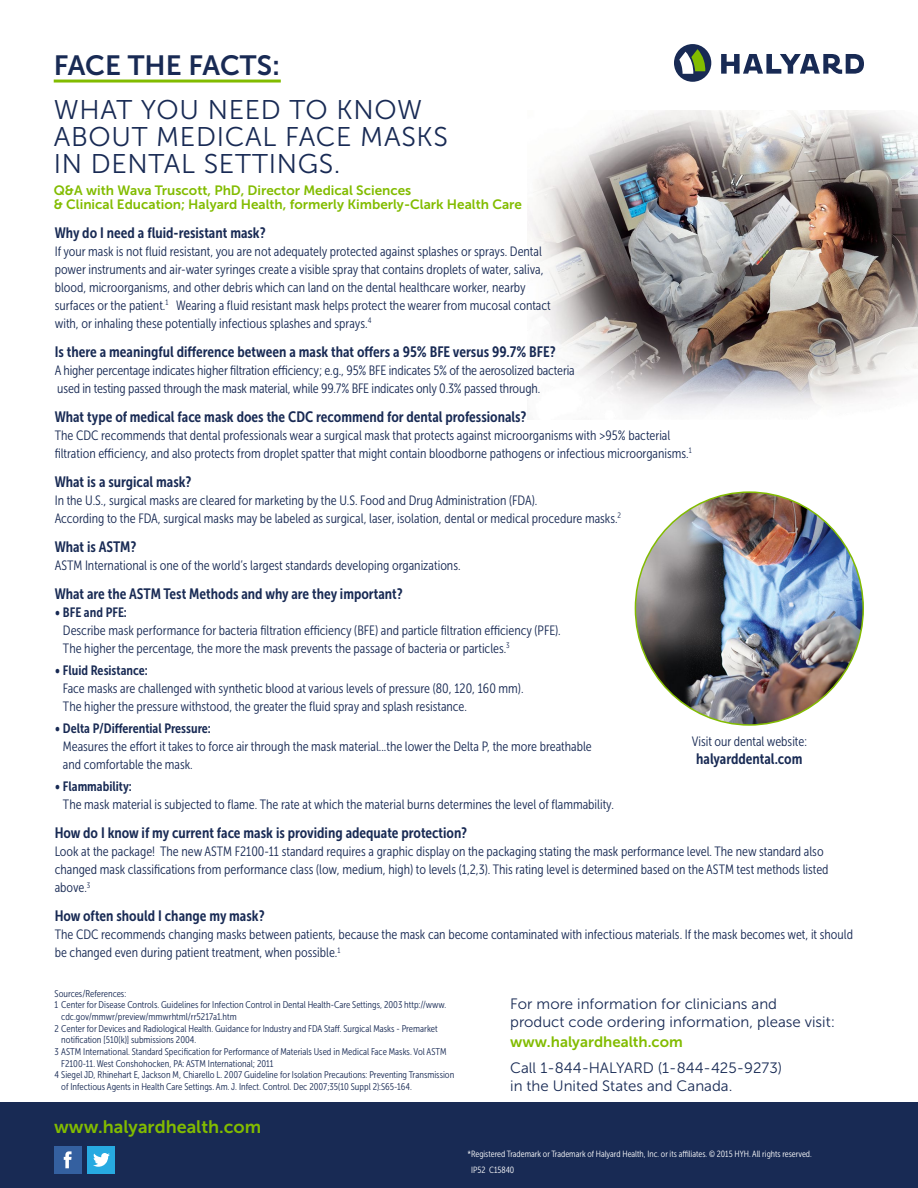
<style>
.page{position:relative;width:918px;height:1188px;background:#fff}
.page>*{position:absolute;margin:0;border:0;box-sizing:border-box;transform-origin:0 0}
.t1{font:27.75px "Museo Sans 700";color:#182a54}
.t2{font:27px/27px "Museo Sans 300";letter-spacing:.025em;color:#182a54}
.t3{font:18px "Museo Sans 700";color:#82bc00}
.t4{font:15px "Museo Sans Cond 700";color:#182a54}
.t5{font:15px/18px "Museo Sans 300";color:#182a54}
.t6{font:15px "Museo Sans 700";color:#82bc00}
.t7{font:13.5px/18px "Museo Sans Cond 300";color:#182a54}
.t8{font:13.5px/13.8px "Museo Sans 700";color:#82bc00}
.t9{font:13.5px "Museo Sans Cond 700";color:#182a54}
.t10{font:9.75px "Museo Sans Cond 300";color:#182a54}
.t11{font:9px "Museo Sans Cond 300";color:#fff}
</style>
<div class="page">
<img style="left:527px;top:110px;width:391px;height:310px">
<div style="left:674px;top:44px;width:37px;height:38px;background:#182a54;border-radius:50%"></div>
<svg style="left:679px;top:49px;width:26px;height:25px"></svg>
<svg style="left:721px;top:54px;width:143px;height:20px"></svg>
<hr style="left:54px;top:80px;width:227px;height:3px;background:#82bc00">
<div style="left:0;top:1103px;width:918px;height:85px;background:#182a54"></div>
<div style="left:54px;top:1146px;width:27px;height:27px;background:#3460a0"></div>
<svg style="left:64px;top:1151px;width:8px;height:17px"></svg>
<div style="left:88px;top:1146px;width:27px;height:27px;background:#27aae1"></div>
<svg style="left:93px;top:1153px;width:17px;height:14px"></svg>
<img style="left:635px;top:494px;width:228px;height:231px">
<h1 class="t1" style="left:54px;top:50px;width:228px">FACE THE FACTS:</h1>
<h2 class="t2" style="left:54px;top:97px;width:396px">WHAT YOU NEED TO KNOW<br>ABOUT MEDICAL FACE MASKS<br>IN DENTAL SETTINGS.</h2>
<p class="t8" style="left:54px;top:183px;width:470px">Q&amp;A with Wava Truscott, PhD, Director Medical Sciences<br>&amp; Clinical Education; Halyard Health, formerly Kimberly-Clark Health Care</p>
<p class="t4" style="left:55px;top:224px;width:213px">Why do I need a fluid-resistant mask?</p>
<p class="t7" style="left:55px;top:242px;width:498px">If your mask is not fluid resistant, you are not adequately protected against splashes or sprays. Dental power instruments and air-water syringes create a visible spray that contains droplets of water, saliva, blood, microorganisms, and other debris which can land on the dental healthcare worker, nearby surfaces or the patient.<sup>1</sup> Wearing a fluid resistant mask helps protect the wearer from mucosal contact with, or inhaling these potentially infectious splashes and sprays.<sup>4</sup></p>
<p class="t4" style="left:55px;top:343px;width:502px">Is there a meaningful difference between a mask that offers a 95% BFE versus 99.7% BFE?</p>
<p class="t7" style="left:55px;top:361px;width:522px">A higher percentage indicates higher filtration efficiency; e.g., 95% BFE indicates 5% of the aerosolized bacteria used in testing passed through the mask material, while 99.7% BFE indicates only 0.3% passed through.</p>
<p class="t4" style="left:55px;top:408px;width:473px">What type of medical face mask does the CDC recommend for dental professionals?</p>
<p class="t7" style="left:55px;top:426px;width:639px">The CDC recommends that dental professionals wear a surgical mask that protects against microorganisms with &gt;95% bacterial filtration efficiency, and also protects from droplet spatter that might contain bloodborne pathogens or infectious microorganisms.<sup>1</sup></p>
<p class="t4" style="left:55px;top:473px;width:138px">What is a surgical mask?</p>
<p class="t7" style="left:55px;top:491px;width:568px">In the U.S., surgical masks are cleared for marketing by the U.S. Food and Drug Administration (FDA).<br>According to the FDA, surgical masks may be labeled as surgical, laser, isolation, dental or medical procedure masks.<sup>2</sup></p>
<p class="t4" style="left:55px;top:538px;width:83px">What is ASTM?</p>
<p class="t7" style="left:55px;top:556px;width:407px">ASTM International is one of the world’s largest standards developing organizations.</p>
<p class="t4" style="left:55px;top:585px;width:350px">What are the ASTM Test Methods and why are they important?</p>
<p class="t9" style="left:55px;top:604px;width:74px">• BFE and PFE:</p>
<p class="t7" style="left:63px;top:621px;width:499px">Describe mask performance for bacteria filtration efficiency (BFE) and particle filtration efficiency (PFE).<br>The higher the percentage, the more the mask prevents the passage of bacteria or particles.<sup>3</sup></p>
<p class="t9" style="left:55px;top:663px;width:95px">• Fluid Resistance:</p>
<p class="t7" style="left:63px;top:679px;width:462px">Face masks are challenged with synthetic blood at various levels of pressure (80, 120, 160 mm).<br>The higher the pressure withstood, the greater the fluid spray and splash resistance.</p>
<p class="t9" style="left:55px;top:721px;width:158px">• Delta P/Differential Pressure:</p>
<p class="t7" style="left:63px;top:738px;width:530px">Measures the effort it takes to force air through the mask material...the lower the Delta P, the more breathable and comfortable the mask.</p>
<p class="t9" style="left:55px;top:779px;width:79px">• Flammability:</p>
<p class="t7" style="left:63px;top:796px;width:553px">The mask material is subjected to flame. The rate at which the material burns determines the level of flammability.</p>
<p class="t4" style="left:55px;top:825px;width:414px">How do I know if my current face mask is providing adequate protection?</p>
<p class="t7" style="left:55px;top:843px;width:775px">Look at the package! The new ASTM F2100-11 standard requires a graphic display on the packaging stating the mask performance level. The new standard also changed mask classifications from performance class (low, medium, high) to levels (1,2,3). This rating level is determined based on the ASTM test methods listed above.<sup>3</sup></p>
<p class="t4" style="left:55px;top:908px;width:211px">How often should I change my mask?</p>
<p class="t7" style="left:55px;top:926px;width:800px">The CDC recommends changing masks between patients, because the mask can become contaminated with infectious materials. If the mask becomes wet, it should be changed even during patient treatment, when possible.<sup>1</sup></p>
<p class="t7" style="left:692px;top:732px;width:117px">Visit our dental website:</p>
<p class="t4" style="left:696px;top:750px;width:108px">halyarddental.com</p>
<p class="t10" style="left:55px;top:988px;width:73px">Sources/References:</p>
<p class="t10" style="left:55px;top:1000px;width:393px">1 Center for Disease Controls. Guidelines for Infection Control in Dental Health-Care Settings, 2003 http://www.</p>
<p class="t10" style="left:61px;top:1011px;width:177px">cdc.gov/mmwr/preview/mmwrhtml/rr5217a1.htm</p>
<p class="t10" style="left:55px;top:1023px;width:385px">2 Center for Devices and Radiological Health. Guidance for Industry and FDA Staff. Surgical Masks - Premarket</p>
<p class="t10" style="left:61px;top:1035px;width:137px">notification [510(k)] submissions 2004.</p>
<p class="t10" style="left:55px;top:1046px;width:393px">3 ASTM International. Standard Specification for Performance of Materials Used in Medical Face Masks. Vol ASTM</p>
<p class="t10" style="left:61px;top:1058px;width:214px">F2100-11. West Conshohocken, PA: ASTM International; 2011</p>
<p class="t10" style="left:55px;top:1070px;width:401px">4 Siegel JD, Rhinehart E, Jackson M, Chiarello L. 2007 Guideline for Isolation Precautions: Preventing Transmission</p>
<p class="t10" style="left:61px;top:1082px;width:352px">of Infectious Agents in Health Care Settings. Am. J. Infect. Control. Dec 2007;35(10 Suppl 2):S65-164.</p>
<h3 class="t3" style="left:54px;top:1117px;width:209px">www.halyardhealth.com</h3>
<p class="t5" style="left:510px;top:995px;width:326px">For more information for clinicians and product code ordering information, please visit:</p>
<p class="t6" style="left:510px;top:1033px;width:174px">www.halyardhealth.com</p>
<p class="t5" style="left:510px;top:1059px;width:273px">Call 1-844-HALYARD (1-844-425-9273) in the United States and Canada.</p>
<p class="t11" style="left:468px;top:1149px;width:346px">*Registered Trademark or Trademark of Halyard Health, Inc. or its affiliates. © 2015 HYH. All rights reserved.</p>
<p class="t11" style="left:471px;top:1165px;width:45px">IP52 C15840</p>
</div>
